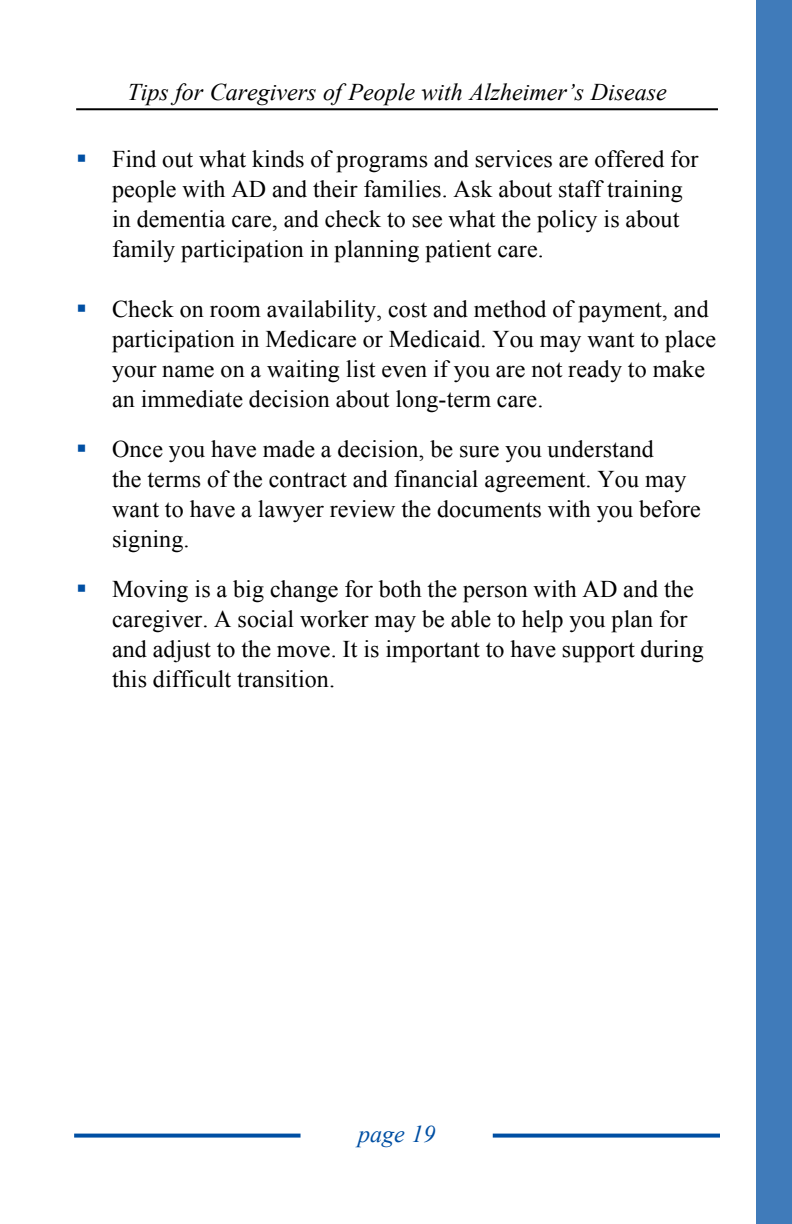
<style>
.page{position:relative;width:792px;height:1224px;background:#fff}
.page>*{position:absolute;margin:0;border:0;box-sizing:border-box;transform-origin:0 0}
.t1{font:24px/30px "Times New Roman";letter-spacing:.005em;color:#000}
.t2{font:italic 24px "Times New Roman";color:#000}
.t3{font:italic 24px "Times New Roman";color:#004fa3}
.s1{color:#004fa3}
</style>
<div class="page">
<svg style="left:74px;top:1134px;width:227px;height:4px"></svg>
<svg style="left:493px;top:1134px;width:227px;height:4px"></svg>
<hr style="left:76px;top:108px;width:642px;height:2px;background:#000">
<div style="left:756px;top:0;width:36px;height:1224px;background:#407bba"></div>
<p class="t2" style="left:127px;top:76px;width:541px">Tips for Caregivers of People with Alzheimer’s Disease</p>
<p class="t1" style="left:112px;top:144px;width:588px;text-indent:-36px"><span class="s1">▪</span> Find out what kinds of programs and services are offered for people with AD and their families. Ask about staff training in dementia care, and check to see what the policy is about family participation in planning patient care.</p>
<p class="t1" style="left:112px;top:294px;width:606px;text-indent:-36px"><span class="s1">▪</span> Check on room availability, cost and method of payment, and participation in Medicare or Medicaid. You may want to place your name on a waiting list even if you are not ready to make an immediate decision about long-term care.</p>
<p class="t1" style="left:112px;top:434px;width:590px;text-indent:-36px"><span class="s1">▪</span> Once you have made a decision, be sure you understand<br>the terms of the contract and financial agreement. You may want to have a lawyer review the documents with you before signing.</p>
<p class="t1" style="left:112px;top:574px;width:593px;text-indent:-36px"><span class="s1">▪</span> Moving is a big change for both the person with AD and the caregiver. A social worker may be able to help you plan for and adjust to the move. It is important to have support during this difficult transition.</p>
<p class="t3" style="left:358px;top:1117px;width:79px">page 19</p>
</div>
